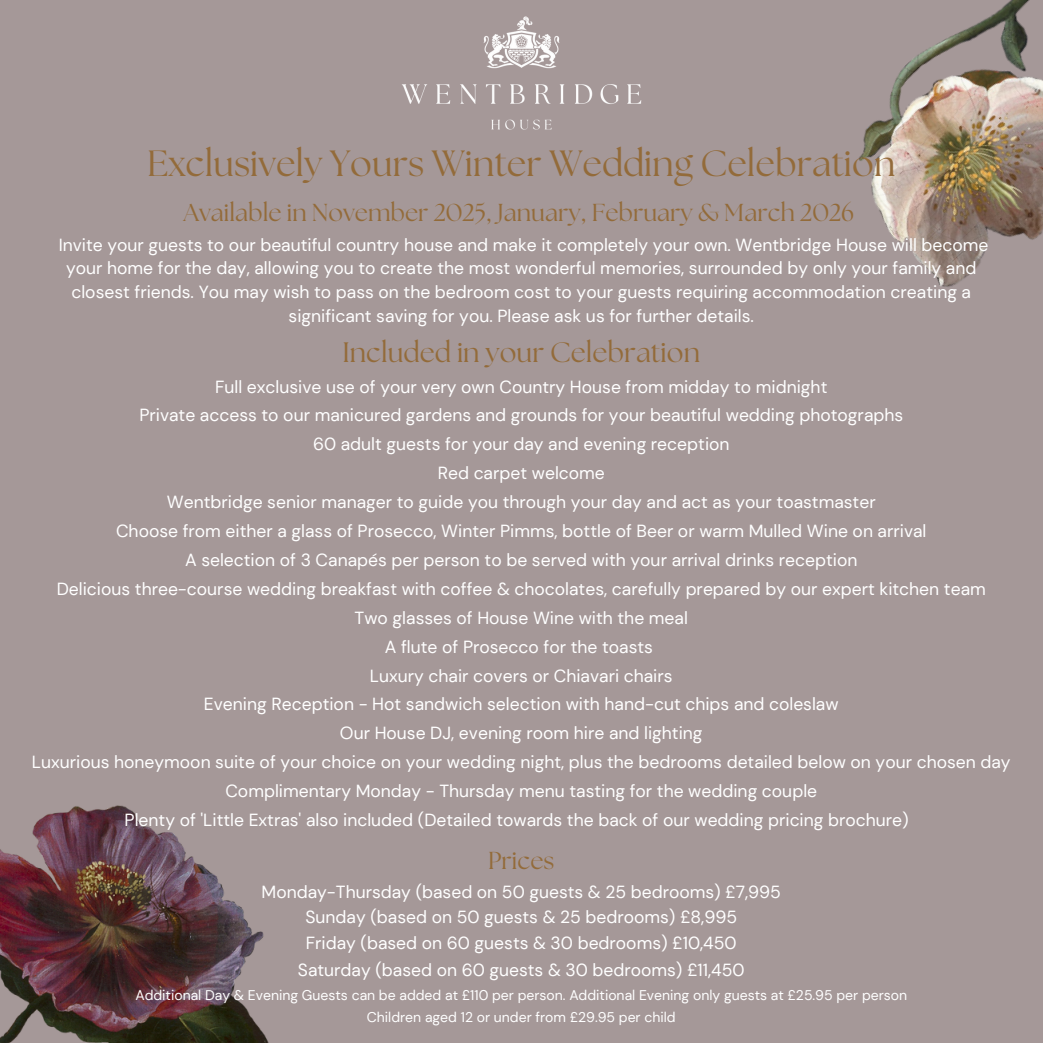
<style>
.page{position:relative;width:1043px;height:1043px;background:#fff}
.page>*{position:absolute;margin:0;border:0;box-sizing:border-box;transform-origin:0 0}
.t1{font:36.4px "The Seasons";color:#936b3a}
.t2{font:28px "The Seasons";color:#936b3a}
.t3{font:24.5px "The Seasons";color:#936b3a}
.t4{font:17.5px/28.9px "DM Sans";color:#fff;text-align:center}
.t5{font:14px "DM Sans";color:#fff}
</style>
<div class="page">
<div style="left:0;top:0;width:1042px;height:1042px;background:#a59898"></div>
<img style="left:0;top:805px;width:268px;height:237px">
<img style="left:858px;top:0;width:184px;height:287px">
<img style="left:402px;top:16px;width:240px;height:114px">
<p class="t1" style="left:147px;top:147px;width:749px">Exclusively Yours Winter Wedding Celebration</p>
<p class="t3" style="left:183px;top:201px;width:672px">Available in November 2025, January, February &amp; March 2026</p>
<p class="t4" style="left:59px;top:233px;width:930px;line-height:23.6px">Invite your guests to our beautiful country house and make it completely your own. Wentbridge House will become your home for the day, allowing you to create the most wonderful memories, surrounded by only your family and closest friends. You may wish to pass on the bedroom cost to your guests requiring accommodation creating a significant saving for you. Please ask us for further details.</p>
<h1 class="t2" style="left:342px;top:340px;width:359px">Included in your Celebration</h1>
<h1 class="t4" style="left:32px;top:372px;width:979px">Full exclusive use of your very own Country House from midday to midnight<br>Private access to our manicured gardens and grounds for your beautiful wedding photographs<br>60 adult guests for your day and evening reception<br>Red carpet welcome<br>Wentbridge senior manager to guide you through your day and act as your toastmaster<br>Choose from either a glass of Prosecco, Winter Pimms, bottle of Beer or warm Mulled Wine on arrival<br>A selection of 3 Canapés per person to be served with your arrival drinks reception<br>Delicious three-course wedding breakfast with coffee &amp; chocolates, carefully prepared by our expert kitchen team<br>Two glasses of House Wine with the meal<br>A flute of Prosecco for the toasts<br>Luxury chair covers or Chiavari chairs<br>Evening Reception - Hot sandwich selection with hand-cut chips and coleslaw<br>Our House DJ, evening room hire and lighting<br>Luxurious honeymoon suite of your choice on your wedding night, plus the bedrooms detailed below on your chosen day Complimentary Monday - Thursday menu tasting for the wedding couple<br>Plenty of 'Little Extras' also included (Detailed towards the back of our wedding pricing brochure)</h1>
<h2 class="t3" style="left:488px;top:848px;width:68px">Prices</h2>
<h2 class="t4" style="left:261px;top:877px;width:520px">Monday-Thursday (based on 50 guests &amp; 25 bedrooms) £7,995</h2>
<p class="t4" style="left:305px;top:902px;width:433px">Sunday (based on 50 guests &amp; 25 bedrooms) £8,995</p>
<p class="t4" style="left:306px;top:928px;width:432px">Friday (based on 60 guests &amp; 30 bedrooms) £10,450</p>
<p class="t4" style="left:298px;top:955px;width:448px">Saturday (based on 60 guests &amp; 30 bedrooms) £11,450</p>
<p class="t5" style="left:135px;top:986px;width:773px">Additional Day &amp; Evening Guests can be added at £110 per person. Additional Evening only guests at £25.95 per person</p>
<p class="t5" style="left:367px;top:1007px;width:310px">Children aged 12 or under from £29.95 per child</p>
</div>
